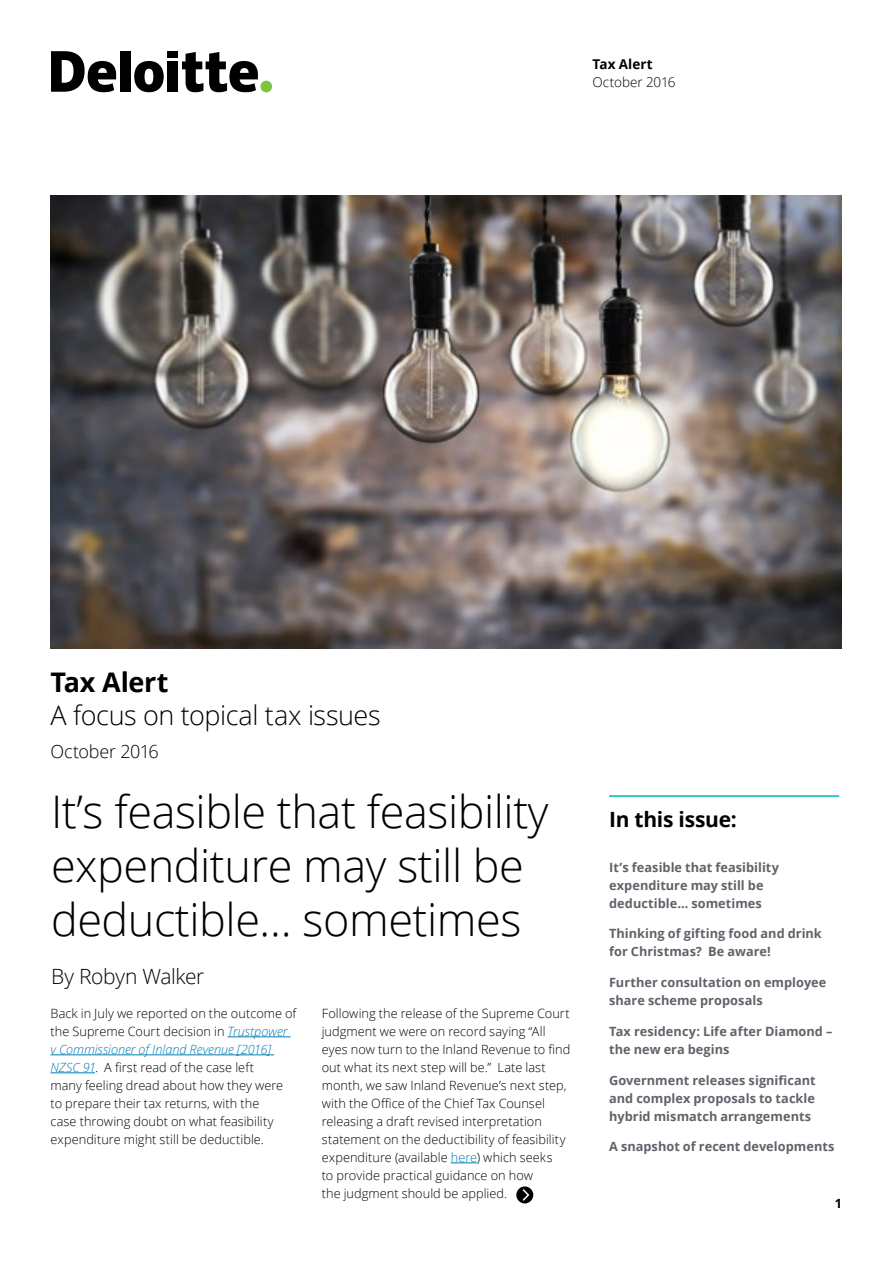
<style>
.page{position:relative;width:893px;height:1263px;background:#fff}
.page>*{position:absolute;margin:0;border:0;box-sizing:border-box;transform-origin:0 0}
.t1{font:300 45px/54px "Open Sans";letter-spacing:-.01em;color:#000}
.t2{font:300 27px "Open Sans";letter-spacing:-.015em;color:#000}
.t3{font:700 27px "Open Sans";letter-spacing:-.01em;color:#000}
.t4{font:300 21px "Open Sans";letter-spacing:-.015em;color:#000}
.t5{font:700 21px "Open Sans";letter-spacing:-.015em;color:#000}
.t6{font:300 18px "Open Sans";letter-spacing:-.015em;color:#000}
.t7{font:300 13.5px "Open Sans";color:#000}
.t8{font:700 13.5px "Open Sans";letter-spacing:.005em;color:#000}
.t9{font:300 12.75px/18px "Open Sans";letter-spacing:.005em;color:#000}
.t10{font:700 12.75px/18px "Open Sans";letter-spacing:.005em;color:#5f636a}
.t11{font:700 12.75px "Open Sans";color:#000}
.s1{font-style:italic;color:#007db6}
.s2{color:#007db6}
</style>
<div class="page">
<div style="left:260px;top:81px;width:12px;height:11px;background:#80c342;border-radius:50%"></div>
<div style="left:120px;top:51px;width:10px;height:41px;background:#000"></div>
<svg style="left:134px;top:61px;width:30px;height:31px"></svg>
<div style="left:168px;top:61px;width:10px;height:31px;background:#000"></div>
<div style="left:168px;top:51px;width:10px;height:7px;background:#000"></div>
<svg style="left:182px;top:52px;width:76px;height:40px"></svg>
<svg style="left:51px;top:51px;width:65px;height:41px"></svg>
<svg style="left:516px;top:1186px;width:17px;height:17px"></svg>
<svg style="left:521px;top:1188px;width:9px;height:14px"></svg>
<hr style="left:609px;top:795px;width:230px;height:2px;background:#00b5af">
<hr style="left:228px;top:1036px;width:63px;height:1px;background:#007db6">
<hr style="left:51px;top:1054px;width:223px;height:1px;background:#007db6">
<hr style="left:51px;top:1072px;width:44px;height:1px;background:#007db6">
<svg style="left:451px;top:1162px;width:26px;height:1px"></svg>
<img style="left:51px;top:196px;width:791px;height:452px">
<p class="t8" style="left:592px;top:55px;width:62px">Tax Alert</p>
<p class="t7" style="left:592px;top:73px;width:85px">October 2016</p>
<h2 class="t3" style="left:51px;top:663px;width:119px">Tax Alert</h2>
<h2 class="t2" style="left:51px;top:696px;width:332px">A focus on topical tax issues</h2>
<h3 class="t6" style="left:51px;top:739px;width:110px">October 2016</h3>
<h1 class="t1" style="left:51px;top:783px;width:499px">It’s feasible that feasibility expenditure may still be deductible… sometimes</h1>
<h3 class="t4" style="left:51px;top:962px;width:155px">By Robyn Walker</h3>
<p class="t9" style="left:51px;top:1004px;width:247px">Back in July we reported on the outcome of the Supreme Court decision in <span class="s1">Trustpower<br>v Commissioner of Inland Revenue [2016] NZSC 91</span>. A first read of the case left<br>many feeling dread about how they were to prepare their tax returns, with the<br>case throwing doubt on what feasibility expenditure might still be deductible.</p>
<p class="t9" style="left:322px;top:1004px;width:250px">Following the release of the Supreme Court judgment we were on record saying “All eyes now turn to the Inland Revenue to find out what its next step will be.” Late last month, we saw Inland Revenue’s next step, with the Office of the Chief Tax Counsel releasing a draft revised interpretation statement on the deductibility of feasibility expenditure (available <span class="s2">here</span>) which seeks<br>to provide practical guidance on how<br>the judgment should be applied.</p>
<h3 class="t5" style="left:609px;top:804px;width:129px">In this issue:</h3>
<p class="t10" style="left:609px;top:858px;width:171px">It’s feasible that feasibility expenditure may still be deductible… sometimes</p>
<p class="t10" style="left:609px;top:924px;width:214px">Thinking of gifting food and drink for Christmas? Be aware!</p>
<p class="t10" style="left:609px;top:973px;width:219px">Further consultation on employee share scheme proposals</p>
<p class="t10" style="left:609px;top:1022px;width:225px">Tax residency: Life after Diamond – the new era begins</p>
<p class="t10" style="left:609px;top:1071px;width:208px;text-align:justify">Government releases significant and complex proposals to tackle hybrid mismatch arrangements</p>
<p class="t10" style="left:609px;top:1137px;width:227px">A snapshot of recent developments</p>
<p class="t11" style="left:835px;top:1195px;width:9px">1</p>
</div>
